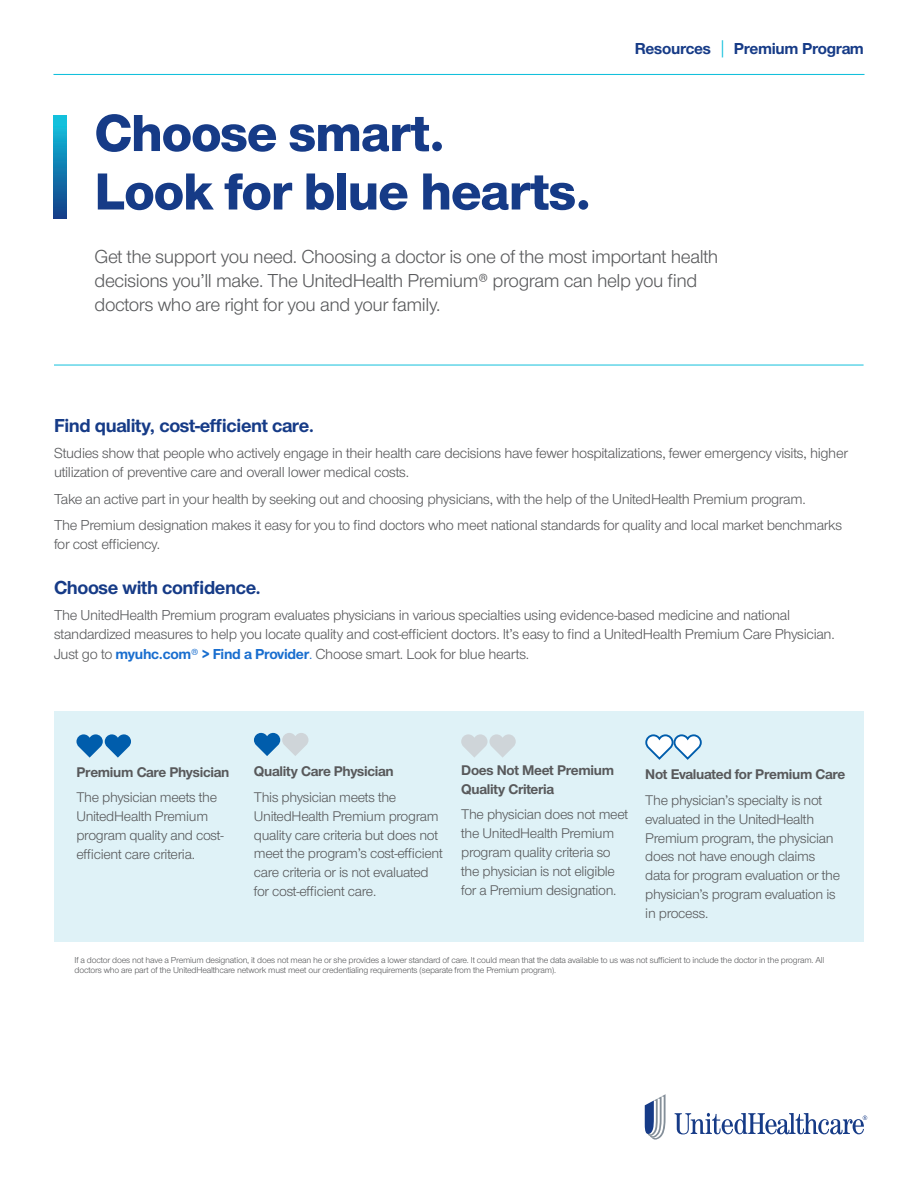
<style>
.page{position:relative;width:918px;height:1188px;background:#fff}
.page>*{position:absolute;margin:0;border:0;box-sizing:border-box;transform-origin:0 0}
.t1{font:800 54px/58.5px "UHC Sans";letter-spacing:-.02em;color:#163b87}
.t2{font:19.5px/24px "UHC Sans";letter-spacing:-.02em;color:#58595b}
.t3{font:700 19.5px "UHC Sans";letter-spacing:-.02em;color:#163b87}
.t4{font:700 16.5px "UHC Sans";letter-spacing:-.02em;color:#163b87}
.t5{font:15px/19.5px "UHC Sans";letter-spacing:-.02em;color:#58595b}
.t6{font:14.55px/18.9px "UHC Sans";letter-spacing:-.02em;color:#58595b}
.t7{font:700 14.55px/18.9px "UHC Sans";letter-spacing:-.02em;color:#58595b}
.t8{font:9px/9.8px "UHC Sans";letter-spacing:-.02em;color:#58595b}
.s1{font-weight:400;font-size:20.7px;color:#13c0dc}
.s2{font-weight:700;color:#196ecf}
.s3{color:#196ecf}
</style>
<div class="page">
<hr style="left:54px;top:365px;width:810px;height:1px;background:#13c0dc">
<hr style="left:53px;top:74px;width:812px;height:1px;background:#13c0dc">
<svg style="left:53px;top:115px;width:14px;height:103px"></svg>
<svg style="left:675px;top:1113px;width:192px;height:21px"></svg>
<svg style="left:645px;top:1094px;width:21px;height:46px"></svg>
<div style="left:54px;top:711px;width:810px;height:231px;background:#dff2f7"></div>
<svg style="left:76px;top:734px;width:55px;height:24px"></svg>
<svg style="left:254px;top:733px;width:54px;height:23px"></svg>
<svg style="left:461px;top:734px;width:55px;height:24px"></svg>
<svg style="left:645px;top:734px;width:57px;height:26px"></svg>
<p class="t4" style="left:635px;top:37px;width:231px">Resources <span class="s1">|</span> Premium Program</p>
<h1 class="t1" style="left:94px;top:102px;width:498px">Choose smart.<br>Look for blue hearts.</h1>
<h2 class="t2" style="left:94px;top:244px;width:625px">Get the support you need. Choosing a doctor is one of the most important health decisions you’ll make. The UnitedHealth Premium® program can help you find doctors who are right for you and your family.</h2>
<h2 class="t3" style="left:54px;top:412px;width:262px">Find quality, cost-efficient care.</h2>
<p class="t5" style="left:54px;top:443px;width:796px">Studies show that people who actively engage in their health care decisions have fewer hospitalizations, fewer emergency visits, higher utilization of preventive care and overall lower medical costs.</p>
<p class="t5" style="left:54px;top:485px;width:790px;line-height:26.2px">Take an active part in your health by seeking out and choosing physicians, with the help of the UnitedHealth Premium program.<br>The Premium designation makes it easy for you to find doctors who meet national standards for quality and local market benchmarks</p>
<p class="t5" style="left:54px;top:534px;width:108px">for cost efficiency.</p>
<h2 class="t3" style="left:54px;top:574px;width:209px">Choose with confidence.</h2>
<p class="t5" style="left:54px;top:605px;width:782px">The UnitedHealth Premium program evaluates physicians in various specialties using evidence-based medicine and national standardized measures to help you locate quality and cost-efficient doctors. It’s easy to find a UnitedHealth Premium Care Physician.<br>Just go to <span class="s2">myuhc.com</span><span class="s3">®</span> <span class="s2">&gt; Find a Provider</span><span class="s3">.</span> Choose smart. Look for blue hearts.</p>
<p class="t7" style="left:461px;top:760px;width:154px">Does Not Meet Premium<br>Quality Criteria</p>
<p class="t6" style="left:461px;top:804px;width:169px">The physician does not meet the UnitedHealth Premium program quality criteria so the physician is not eligible for a Premium designation.</p>
<p class="t7" style="left:254px;top:761px;width:141px">Quality Care Physician</p>
<p class="t6" style="left:254px;top:787px;width:190px">This physician meets the<br>UnitedHealth Premium program quality care criteria but does not meet the program’s cost-efficient care criteria or is not evaluated for cost-efficient care.</p>
<p class="t7" style="left:76px;top:762px;width:154px">Premium Care Physician</p>
<p class="t6" style="left:76px;top:787px;width:149px">The physician meets the<br>UnitedHealth Premium program quality and cost&shy;efficient care criteria.</p>
<p class="t7" style="left:645px;top:764px;width:201px">Not Evaluated for Premium Care</p>
<p class="t6" style="left:645px;top:790px;width:196px">The physician’s specialty is not evaluated in the UnitedHealth<br>Premium program, the physician does not have enough claims data for program evaluation or the physician’s program evaluation is in process.</p>
<p class="t8" style="left:75px;top:955px;width:751px">If a doctor does not have a Premium designation, it does not mean he or she provides a lower standard of care. It could mean that the data available to us was not sufficient to include the doctor in the program. All doctors who are part of the UnitedHealthcare network must meet our credentialing requirements (separate from the Premium program).</p>
</div>
